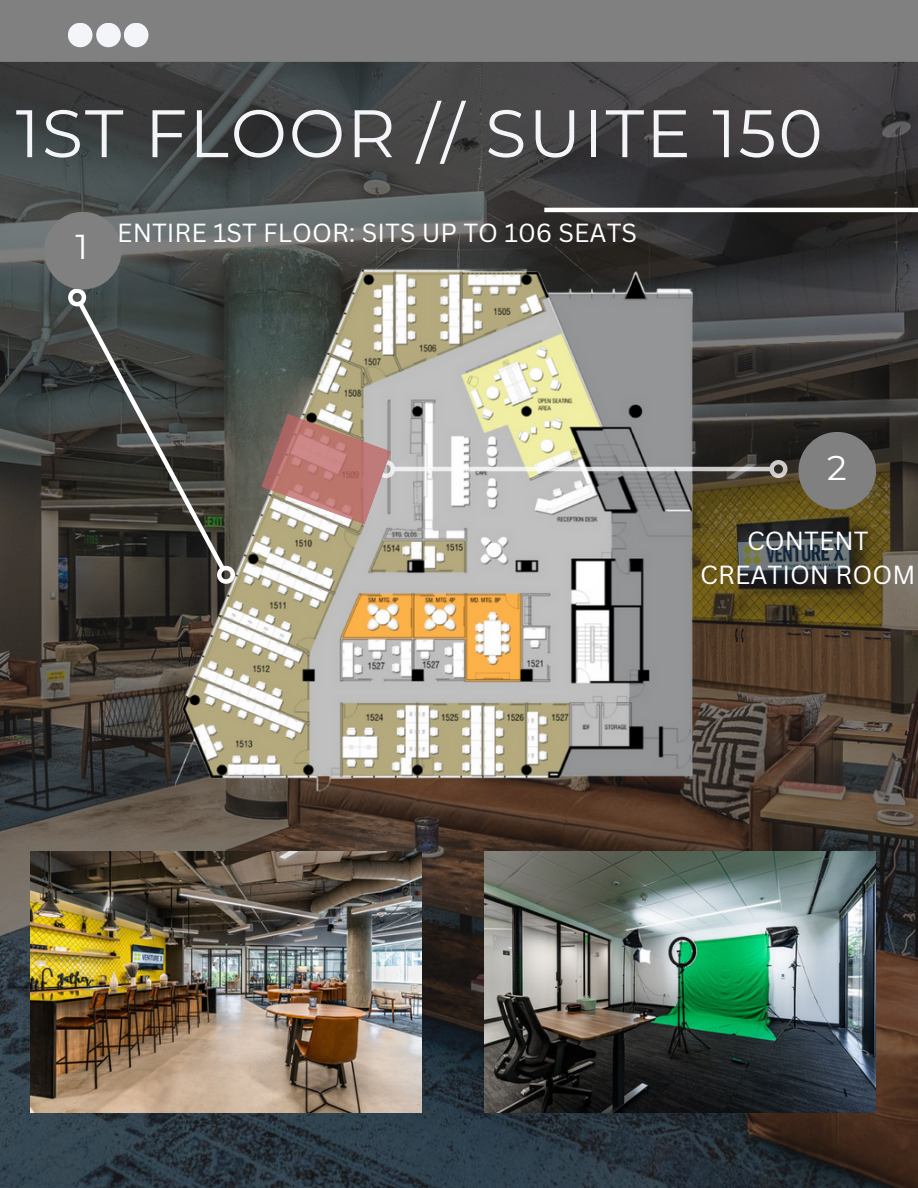
<style>
.page{position:relative;width:918px;height:1188px;background:#fff}
.page>*{position:absolute;margin:0;border:0;box-sizing:border-box;transform-origin:0 0}
.t1{font:67.05px "Montserrat";letter-spacing:.03em;color:#f3f5f9}
.t2{font:34.5px "Montserrat";color:#fff}
.t3{font:25.5px/33.8px "Canva Sans";color:#fff;text-align:center}
</style>
<div class="page">
<img style="left:0;top:62px;width:918px;height:1126px">
<div style="left:0;top:0;width:918px;height:62px;background:#808080"></div>
<img style="left:30px;top:852px;width:392px;height:261px">
<img style="left:484px;top:852px;width:392px;height:261px">
<div style="left:68px;top:23px;width:25px;height:24px;background:#f3f5f9;border-radius:50%"></div>
<div style="left:96px;top:23px;width:25px;height:24px;background:#f3f5f9;border-radius:50%"></div>
<div style="left:124px;top:23px;width:24px;height:24px;background:#f3f5f9;border-radius:50%"></div>
<svg style="left:65px;top:285px;width:111px;height:302px"></svg>
<div style="left:44px;top:212px;width:78px;height:77px;background:#808080;border-radius:50%"></div>
<hr style="left:544px;top:208px;width:374px;height:4px;background:#fff">
<div style="left:798px;top:432px;width:78px;height:78px;background:#808080;border-radius:50%"></div>
<img style="left:176px;top:210px;width:520px;height:591px">
<svg style="left:398px;top:467px;width:368px;height:4px"></svg>
<svg style="left:766px;top:457px;width:25px;height:24px"></svg>
<svg style="left:261px;top:414px;width:137px;height:111px"></svg>
<h1 class="t1" style="left:16px;top:92px;width:809px">1ST FLOOR // SUITE 150</h1>
<h2 class="t2" style="left:75px;top:226px;width:14px">1</h2>
<p class="t3" style="left:117px;top:216px;width:521px">ENTIRE 1ST FLOOR: SITS UP TO 106 SEATS</p>
<h2 class="t2" style="left:827px;top:447px;width:21px">2</h2>
<p class="t3" style="left:700px;top:524px;width:217px">CONTENT<br>CREATION ROOM</p>
</div>
